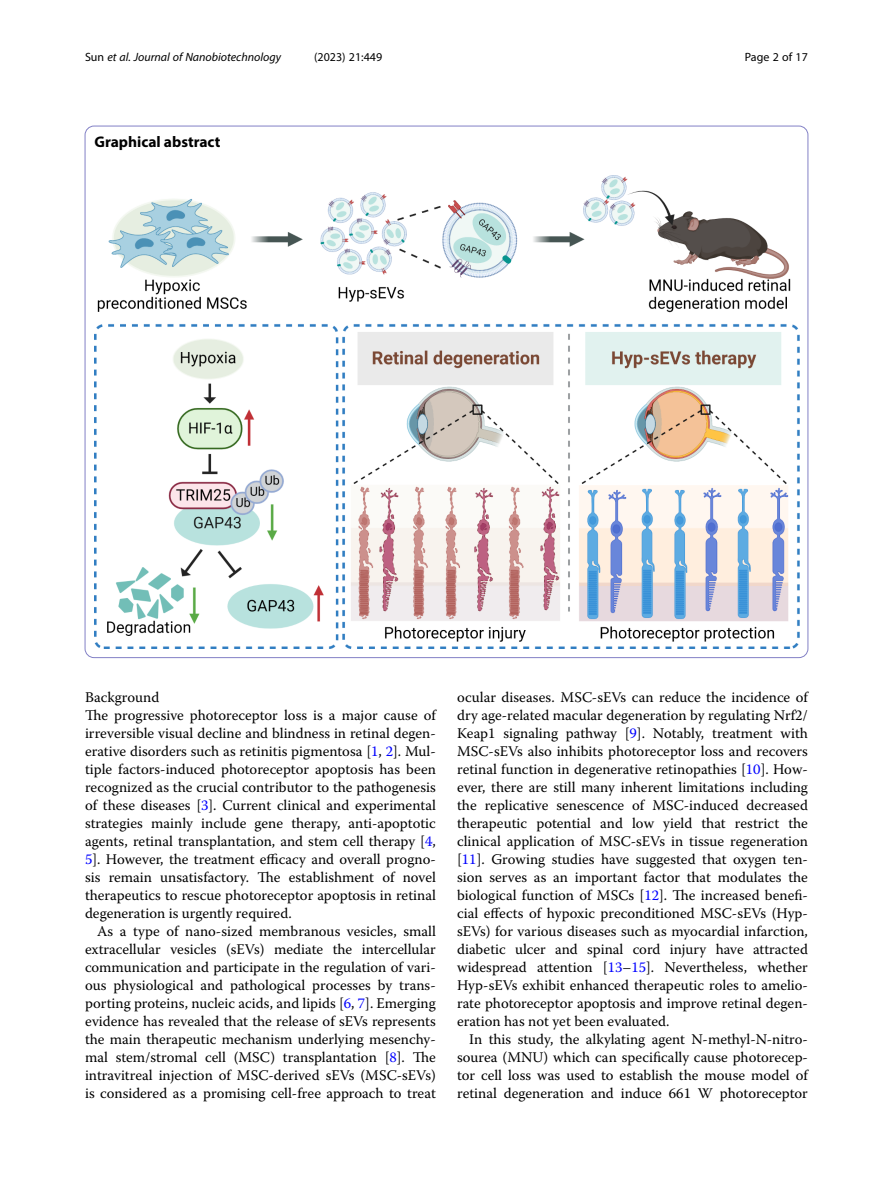
<style>
.page{position:relative;width:893px;height:1191px;background:#fff}
.page>*{position:absolute;margin:0;border:0;box-sizing:border-box;transform-origin:0 0}
.Abstract_UNstructure{font:700 15.45px "Myriad Pro";color:#000}
.Body_Text_Indent{font:14.7px/18px "Warnock Pro";color:#000;text-align:justify}
.Body_Text{font:14.7px/18px "Warnock Pro";color:#000;text-align:justify}
.Head_1{font:14.7px "Warnock Pro";color:#000}
.t1{font:italic 12px "Myriad Pro";color:#000}
.t2{font:12px "Myriad Pro";color:#000}
.s1{font-style:normal}
.s2{color:#00f}
</style>
<div class="page">
<img style="left:94px;top:175px;width:705px;height:473px">
<p class="t1" style="left:85px;top:50px;width:198px"><span class="s1">Sun</span> et al. Journal of Nanobiotechnology</p>
<p class="t2" style="left:314px;top:50px;width:70px">(2023) 21:449</p>
<p class="t2" style="left:745px;top:50px;width:65px">Page 2 of 17</p>
<p class="Abstract_UNstructure" style="left:94px;top:132px;width:128px">Graphical abstract</p>
<p class="Head_1" style="left:85px;top:688px;width:76px">Background</p>
<p class="Body_Text" style="left:85px;top:706px;width:352px">The progressive photoreceptor loss is a major cause of irreversible visual decline and blindness in retinal degen&shy;erative disorders such as retinitis pigmentosa [<span class="s2">1</span>, <span class="s2">2</span>]. Mul&shy;tiple factors-induced photoreceptor apoptosis has been recognized as the crucial contributor to the pathogenesis of these diseases [<span class="s2">3</span>]. Current clinical and experimental strategies mainly include gene therapy, anti-apoptotic agents, retinal transplantation, and stem cell therapy [<span class="s2">4</span>, <span class="s2">5</span>]. However, the treatment efficacy and overall progno&shy;sis remain unsatisfactory. The establishment of novel therapeutics to rescue photoreceptor apoptosis in retinal degeneration is urgently required.</p>
<p class="Body_Text_Indent" style="left:85px;top:922px;width:352px;text-indent:12px">As a type of nano-sized membranous vesicles, small extracellular vesicles (sEVs) mediate the intercellular communication and participate in the regulation of vari&shy;ous physiological and pathological processes by trans&shy;porting proteins, nucleic acids, and lipids [<span class="s2">6</span>, <span class="s2">7</span>]. Emerging evidence has revealed that the release of sEVs represents the main therapeutic mechanism underlying mesenchy&shy;mal stem/stromal cell (MSC) transplantation [<span class="s2">8</span>]. The intravitreal injection of MSC-derived sEVs (MSC-sEVs) is considered as a promising cell-free approach to treat</p>
<p class="Body_Text_Indent" style="left:457px;top:688px;width:352px">ocular diseases. MSC-sEVs can reduce the incidence of dry age-related macular degeneration by regulating Nrf2/ Keap1 signaling pathway [<span class="s2">9</span>]. Notably, treatment with MSC-sEVs also inhibits photoreceptor loss and recovers retinal function in degenerative retinopathies [<span class="s2">10</span>]. How&shy;ever, there are still many inherent limitations including the replicative senescence of MSC-induced decreased therapeutic potential and low yield that restrict the clinical application of MSC-sEVs in tissue regeneration [<span class="s2">11</span>]. Growing studies have suggested that oxygen ten&shy;sion serves as an important factor that modulates the biological function of MSCs [<span class="s2">12</span>]. The increased benefi&shy;cial effects of hypoxic preconditioned MSC-sEVs (Hyp&shy;sEVs) for various diseases such as myocardial infarction, diabetic ulcer and spinal cord injury have attracted widespread attention [<span class="s2">13</span>–<span class="s2">15</span>]. Nevertheless, whether Hyp-sEVs exhibit enhanced therapeutic roles to amelio&shy;rate photoreceptor apoptosis and improve retinal degen&shy;eration has not yet been evaluated.</p>
<p class="Body_Text_Indent" style="left:457px;top:1030px;width:352px;text-indent:12px">In this study, the alkylating agent N-methyl-N-nitro&shy;sourea (MNU) which can specifically cause photorecep&shy;tor cell loss was used to establish the mouse model of retinal degeneration and induce 661 W photoreceptor</p>
</div>
